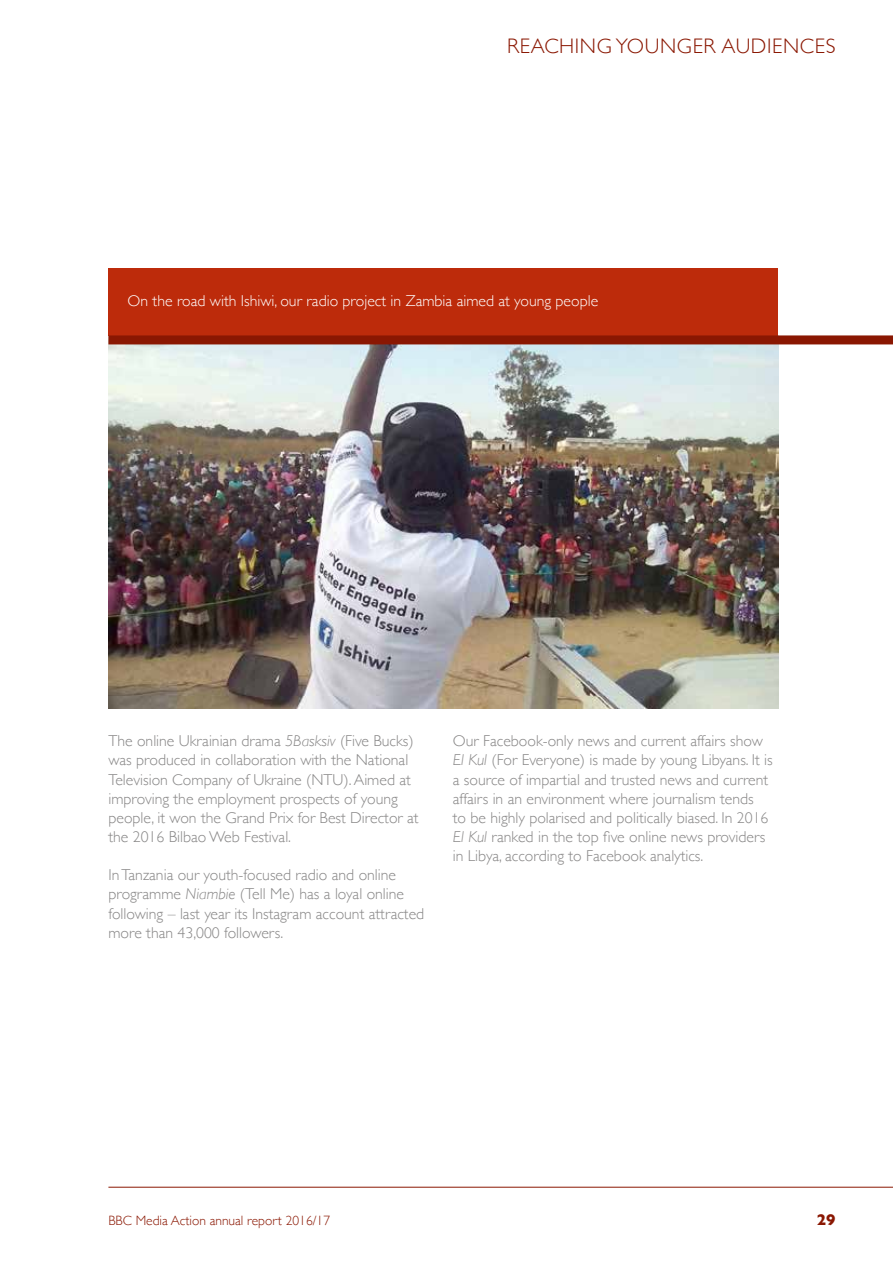
<style>
.page{position:relative;width:893px;height:1263px;background:#fff}
.page>*{position:absolute;margin:0;border:0;box-sizing:border-box;transform-origin:0 0}
.t1{font:300 21px "Gill Sans";letter-spacing:.03em;color:#8a1702}
.t2{font:300 15.75px/19.2px "Gill Sans";color:#878686}
.t3{font:300 15.75px "Gill Sans";color:#fff}
.t4{font:700 15.75px "Gill Sans";color:#8a1702}
.t5{font:300 13.5px "Gill Sans";color:#8a1702}
.s1{font-style:italic}
</style>
<div class="page">
<img style="left:108px;top:344px;width:670px;height:364px">
<div style="left:108px;top:268px;width:670px;height:67px;background:#bd2b0b"></div>
<div style="left:108px;top:335px;width:785px;height:9px;background:#8a1702"></div>
<hr style="left:108px;top:1187px;width:785px;height:1px;background:#8a1702">
<h1 class="t1" style="left:507px;top:29px;width:330px">REACHING YOUNGER AUDIENCES</h1>
<p class="t3" style="left:128px;top:289px;width:472px">On the road with Ishiwi, our radio project in Zambia aimed at young people</p>
<p class="t2" style="left:108px;top:731px;width:312px">The online Ukrainian drama <span class="s1">5Basksiv</span> (Five Bucks) was produced in collaboration with the National Television Company of Ukraine (NTU). Aimed at improving the employment prospects of young people, it won the Grand Prix for Best Director at the 2016 Bilbao Web Festival.</p>
<p class="t2" style="left:108px;top:865px;width:317px">In Tanzania our youth-focused radio and online programme <span class="s1">Niambie</span> (Tell Me) has a loyal online following – last year its Instagram account attracted more than 43,000 followers.</p>
<p class="t2" style="left:453px;top:731px;width:321px">Our Facebook-only news and current affairs show <span class="s1">El Kul</span> (For Everyone) is made by young Libyans. It is a source of impartial and trusted news and current affairs in an environment where journalism tends<br>to be highly polarised and politically biased. In 2016<br><span class="s1">El Kul</span> ranked in the top five online news providers in Libya, according to Facebook analytics.</p>
<p class="t5" style="left:108px;top:1210px;width:223px">BBC Media Action annual report 2016/17</p>
<p class="t4" style="left:817px;top:1207px;width:20px">29</p>
</div>
